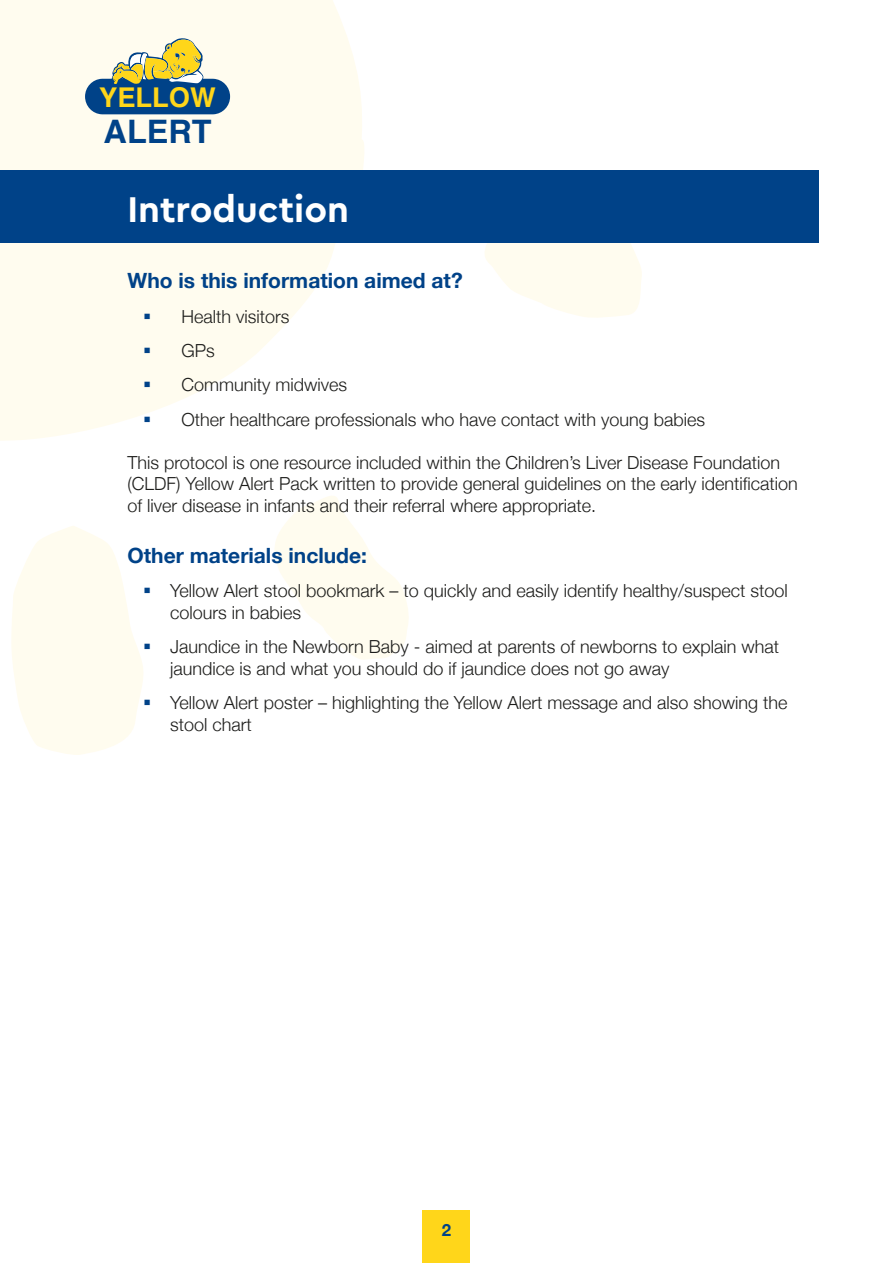
<style>
.page{position:relative;width:893px;height:1263px;background:#fff}
.page>*{position:absolute;margin:0;border:0;box-sizing:border-box;transform-origin:0 0}
.t1{font:700 37.5px "Cera Basic";color:#fff}
.t2{font:700 32.4px "Helvetica";color:#004288}
.t3{font:700 27.3px "Helvetica";color:#ffd61a}
.t4{font:700 21px "Helvetica Neue";color:#004288}
.t5{font:300 18px/21.6px "Helvetica Neue";color:#1d1d1b}
.t6{font:700 16.8px "Helvetica Neue";color:#004288}
.s1{color:#004288}
</style>
<div class="page">
<div style="left:423px;top:1210px;width:47px;height:53px;background:#ffd61a"></div>
<svg style="left:0;top:81px;width:368px;height:360px;fill:#fffcef"></svg>
<svg style="left:477px;top:242px;width:166px;height:76px"></svg>
<svg style="left:275px;top:496px;width:134px;height:164px"></svg>
<svg style="left:11px;top:526px;width:132px;height:229px"></svg>
<div style="left:0;top:0;width:358px;height:274px;background:#fffcef"></div>
<svg style="left:85px;top:38px;width:145px;height:76px"></svg>
<div style="left:0;top:170px;width:819px;height:72px;background:#004288"></div>
<h3 class="t3" style="left:99px;top:75px;width:118px">YELLOW</h3>
<h2 class="t2" style="left:104px;top:106px;width:109px">ALERT</h2>
<h1 class="t1" style="left:128px;top:188px;width:223px">Introduction</h1>
<p class="t4" style="left:128px;top:264px;width:337px">Who is this information aimed at?</p>
<p class="t5" style="left:143px;top:304px;width:148px"><span class="s1">▪</span> Health visitors</p>
<p class="t5" style="left:143px;top:339px;width:73px"><span class="s1">▪</span> GPs</p>
<p class="t5" style="left:143px;top:373px;width:206px"><span class="s1">▪</span> Community midwives</p>
<p class="t5" style="left:143px;top:407px;width:563px"><span class="s1">▪</span> Other healthcare professionals who have contact with young babies</p>
<p class="t5" style="left:128px;top:450px;width:672px">This protocol is one resource included within the Children’s Liver Disease Foundation (CLDF) Yellow Alert Pack written to provide general guidelines on the early identification of liver disease in infants and their referral where appropriate.</p>
<p class="t4" style="left:128px;top:539px;width:241px">Other materials include:</p>
<p class="t5" style="left:170px;top:578px;width:619px;text-indent:-27px"><span class="s1">▪</span> Yellow Alert stool bookmark – to quickly and easily identify healthy/suspect stool colours in babies</p>
<p class="t5" style="left:170px;top:634px;width:611px;text-indent:-27px"><span class="s1">▪</span> Jaundice in the Newborn Baby - aimed at parents of newborns to explain what jaundice is and what you should do if jaundice does not go away</p>
<p class="t5" style="left:170px;top:690px;width:619px;text-indent:-27px"><span class="s1">▪</span> Yellow Alert poster – highlighting the Yellow Alert message and also showing the stool chart</p>
<p class="t6" style="left:442px;top:1217px;width:11px">2</p>
</div>
